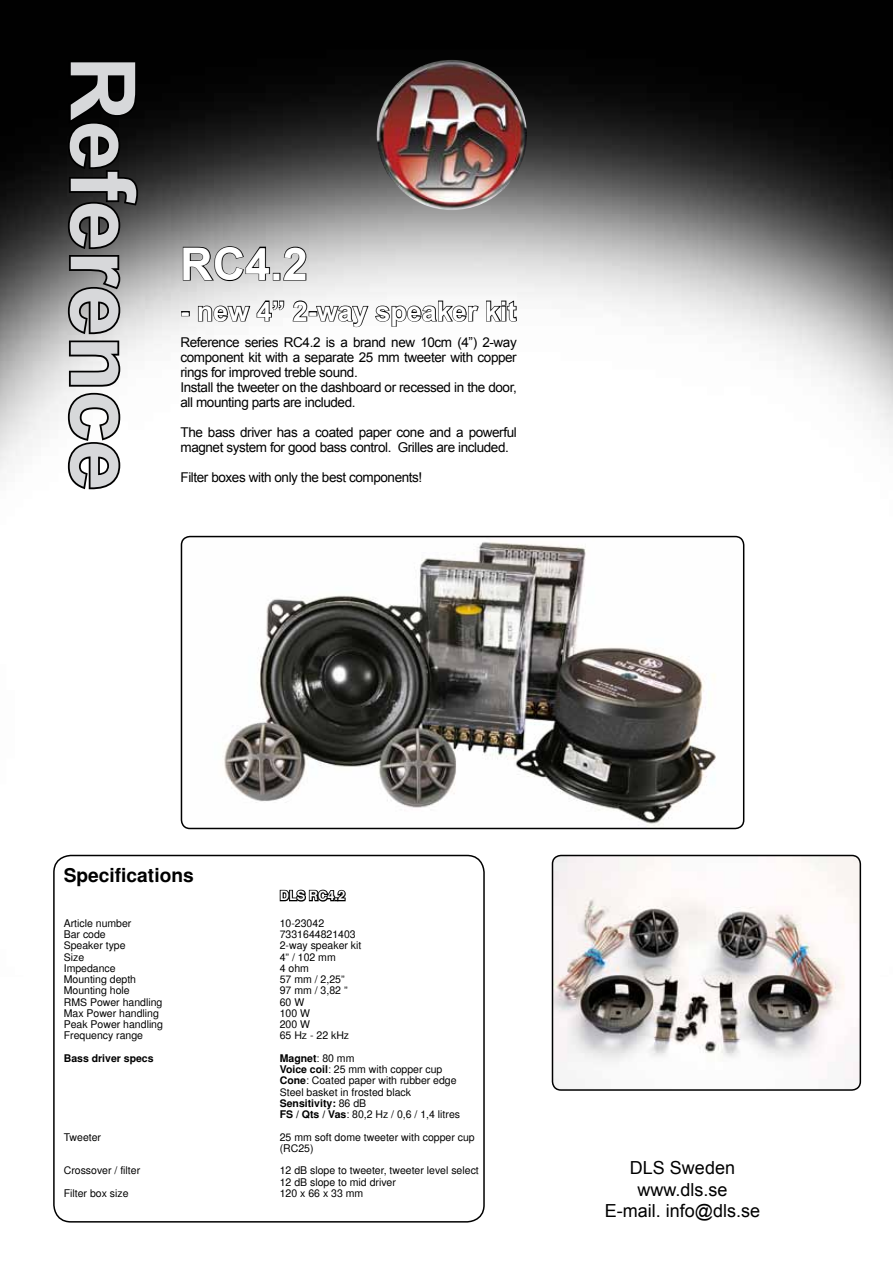
<style>
.page{position:relative;width:893px;height:1263px;background:#fff}
.page>*{position:absolute;margin:0;border:0;box-sizing:border-box;transform-origin:0 0}
.t1{font:700 90px "Arial";color:#d7d8da}
.t2{font:700 45px "Arial";color:#fff}
.t3{font:700 27px "Arial";color:#fff}
.t4{font:700 19.2px "Helvetica";color:#000}
.t5{font:18px/21.6px "Arial";color:#000;text-align:center}
.t6{font:13.5px/15px "Arial";letter-spacing:-.03em;color:#000}
.t7{font:700 12.75px "Helvetica";color:#fff}
.t8{font:10.5px/11.2px "Helvetica";color:#000}
.t9{font:700 10.5px "Helvetica";color:#000}
.s1{font-weight:700}
</style>
<div class="page">
<img style="left:0;top:0;width:893px;height:977px">
<img style="left:181px;top:536px;width:563px;height:292px">
<div style="left:181px;top:536px;width:563px;height:293px;border:2px solid #000;border-radius:9px"></div>
<svg style="left:66px;top:59px;width:74px;height:433px"></svg>
<svg style="left:182px;top:245px;width:89px;height:37px;background:#9a9a9a"></svg>
<div style="left:273px;top:273px;width:7px;height:7px;border:2px solid #000"></div>
<svg style="left:282px;top:246px;width:25px;height:35px"></svg>
<div style="left:181px;top:311px;width:9px;height:5px;border:2px solid #000"></div>
<svg style="left:197px;top:300px;width:88px;height:22px"></svg>
<svg style="left:292px;top:300px;width:16px;height:22px"></svg>
<div style="left:309px;top:311px;width:8px;height:5px;border:2px solid #000"></div>
<svg style="left:315px;top:299px;width:203px;height:29px"></svg>
<svg style="left:279px;top:885px;width:68px;height:24px"></svg>
<div style="left:53px;top:855px;width:432px;height:367px;border:2px solid #000;border-radius:17px"></div>
<img style="left:552px;top:855px;width:308px;height:235px">
<div style="left:552px;top:855px;width:309px;height:236px;border:2px solid #000;border-radius:9px"></div>
<img style="left:377px;top:60px;width:150px;height:150px;border-radius:75px">
<h1 class="t1" style="left:162px;top:56px;width:437px;rotate:90deg">Reference</h1>
<h2 class="t2" style="left:180px;top:234px;width:129px">RC4.2</h2>
<h3 class="t3" style="left:180px;top:293px;width:338px">- new 4” 2-way speaker kit</h3>
<p class="t6" style="left:180px;top:335px;width:338px">Reference series RC4.2 is a brand new 10cm (4”) 2-way component kit with a separate 25 mm tweeter with copper rings for improved treble sound.<br>Install the tweeter on the dashboard or recessed in the door, all mounting parts are included.</p>
<p class="t6" style="left:180px;top:425px;width:338px">The bass driver has a coated paper cone and a powerful magnet system for good bass control. Grilles are included.</p>
<p class="t6" style="left:180px;top:470px;width:243px">Filter boxes with only the best components!</p>
<h3 class="t4" style="left:64px;top:864px;width:131px">Specifications</h3>
<p class="t7" style="left:280px;top:888px;width:67px">DLS RC4.2</p>
<p class="t8" style="left:64px;top:917px;width:69px">Article number</p>
<p class="t8" style="left:280px;top:917px;width:46px">10-23042</p>
<p class="t8" style="left:64px;top:929px;width:44px">Bar code</p>
<p class="t8" style="left:280px;top:929px;width:77px">7331644821403</p>
<p class="t8" style="left:64px;top:940px;width:63px">Speaker type</p>
<p class="t8" style="left:280px;top:940px;width:83px">2-way speaker kit</p>
<p class="t8" style="left:64px;top:951px;width:22px">Size</p>
<p class="t8" style="left:280px;top:951px;width:58px">4” / 102 mm</p>
<p class="t8" style="left:64px;top:962px;width:53px">Impedance</p>
<p class="t8" style="left:280px;top:962px;width:31px">4 ohm</p>
<p class="t8" style="left:64px;top:974px;width:74px">Mounting depth</p>
<p class="t8" style="left:280px;top:974px;width:66px">57 mm / 2,25”</p>
<p class="t8" style="left:64px;top:985px;width:67px">Mounting hole</p>
<p class="t8" style="left:280px;top:985px;width:69px">97 mm / 3,82 ”</p>
<p class="t8" style="left:64px;top:996px;width:100px">RMS Power handling</p>
<p class="t8" style="left:280px;top:996px;width:26px">60 W</p>
<p class="t8" style="left:64px;top:1007px;width:97px">Max Power handling</p>
<p class="t8" style="left:280px;top:1007px;width:32px">100 W</p>
<p class="t8" style="left:64px;top:1019px;width:101px">Peak Power handling</p>
<p class="t8" style="left:280px;top:1019px;width:32px">200 W</p>
<p class="t8" style="left:64px;top:1030px;width:81px">Frequency range</p>
<p class="t8" style="left:280px;top:1030px;width:71px">65 Hz - 22 kHz</p>
<p class="t9" style="left:64px;top:1052px;width:91px">Bass driver specs</p>
<p class="t8" style="left:280px;top:1052px;width:182px"><span class="s1">Magnet</span>: 80 mm<br><span class="s1">Voice coil</span>: 25 mm with copper cup<br><span class="s1">Cone</span>: Coated paper with rubber edge<br>Steel basket in frosted black<br><span class="s1">Sensitivity:</span> 86 dB<br><span class="s1">FS / Qts / Vas</span>: 80,2 Hz / 0,6 / 1,4 litres</p>
<p class="t8" style="left:64px;top:1131px;width:39px">Tweeter</p>
<p class="t8" style="left:280px;top:1131px;width:196px">25 mm soft dome tweeter with copper cup (RC25)</p>
<p class="t8" style="left:64px;top:1165px;width:78px">Crossover / filter</p>
<p class="t8" style="left:280px;top:1165px;width:201px">12 dB slope to tweeter, tweeter level select<br>12 dB slope to mid driver</p>
<p class="t8" style="left:64px;top:1187px;width:66px">Filter box size</p>
<p class="t8" style="left:280px;top:1187px;width:85px">120 x 66 x 33 mm</p>
<h3 class="t5" style="left:605px;top:1157px;width:157px">DLS Sweden www.dls.se<br>E-mail. info@dls.se</h3>
</div>
